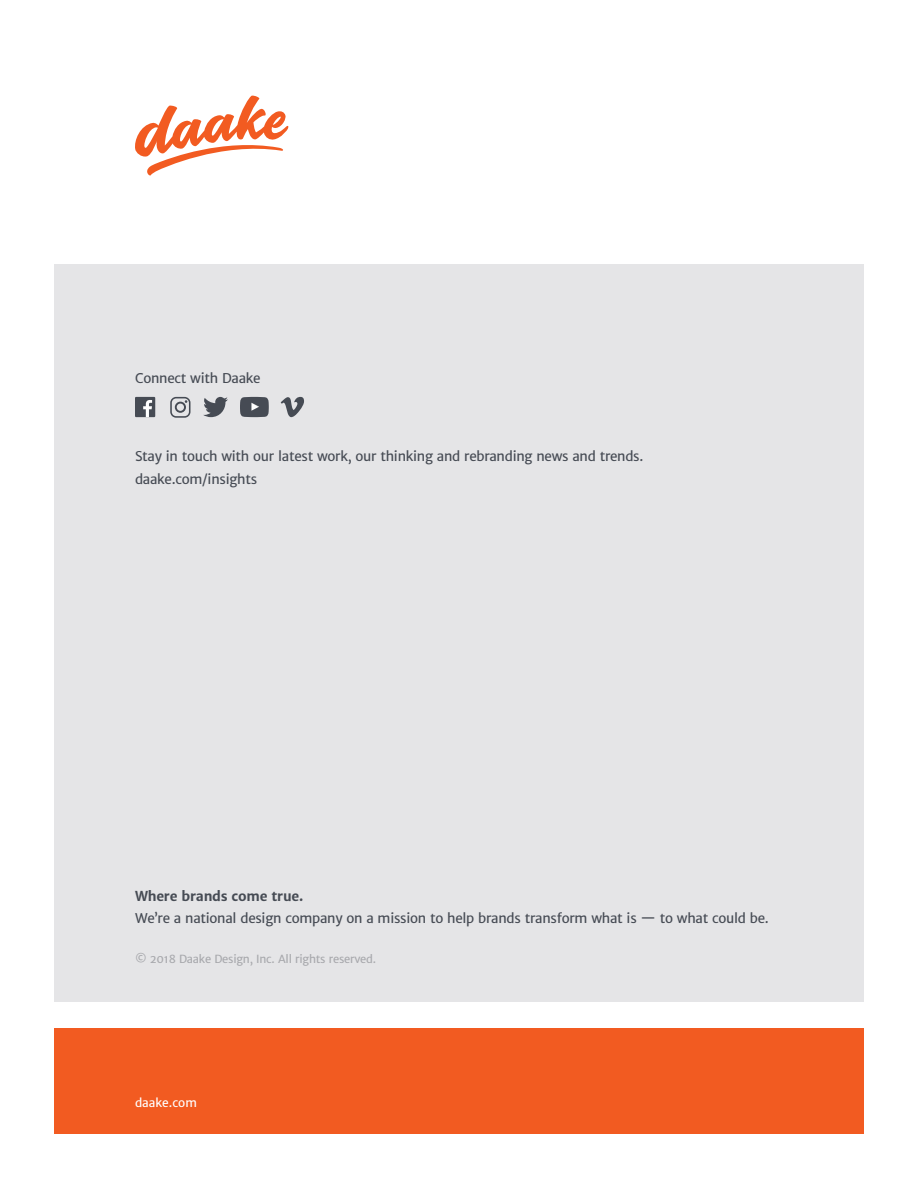
<style>
.page{position:relative;width:918px;height:1188px;background:#fff}
.page>*{position:absolute;margin:0;border:0;box-sizing:border-box;transform-origin:0 0}
.t1{font:13.5px "Merriweather Sans";letter-spacing:-.02em;color:#464b54}
.t2{font:700 13.5px "Merriweather Sans";letter-spacing:-.02em;color:#464b54}
.t3{font:12px "Merriweather Sans";color:#fff}
.t4{font:11.25px "Merriweather Sans";letter-spacing:-.02em;color:#a8a9ad}
</style>
<div class="page">
<div style="left:54px;top:265px;width:810px;height:737px;background:#e5e5e7"></div>
<div style="left:54px;top:1029px;width:810px;height:105px;background:#f25b21"></div>
<svg style="left:135px;top:96px;width:153px;height:80px"></svg>
<div style="left:135px;top:397px;width:20px;height:20px;background:#464b54"></div>
<svg style="left:143px;top:400px;width:9px;height:17px"></svg>
<svg style="left:203px;top:397px;width:25px;height:20px"></svg>
<svg style="left:240px;top:397px;width:29px;height:20px"></svg>
<svg style="left:170px;top:397px;width:20px;height:21px"></svg>
<svg style="left:281px;top:397px;width:23px;height:20px"></svg>
<p class="t1" style="left:135px;top:370px;width:127px">Connect with Daake</p>
<p class="t1" style="left:135px;top:448px;width:510px">Stay in touch with our latest work, our thinking and rebranding news and trends.</p>
<p class="t1" style="left:135px;top:470px;width:124px">daake.com/insights</p>
<p class="t2" style="left:135px;top:888px;width:170px">Where brands come true.</p>
<p class="t1" style="left:135px;top:910px;width:635px">We’re a national design company on a mission to help brands transform what is — to what could be.</p>
<p class="t4" style="left:135px;top:952px;width:243px">© 2018 Daake Design, Inc. All rights reserved.</p>
<p class="t3" style="left:135px;top:1095px;width:63px">daake.com</p>
</div>
